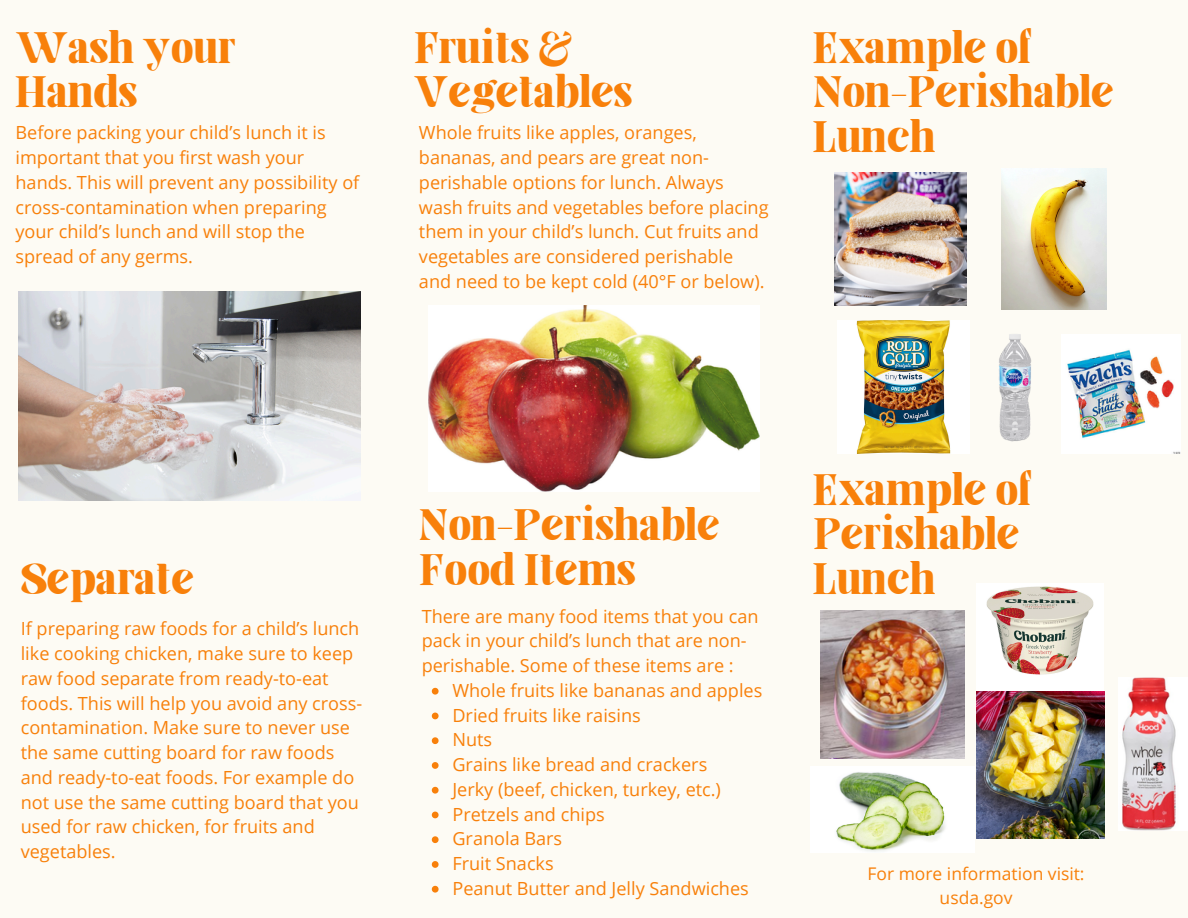
<style>
.page{position:relative;width:1188px;height:918px;background:#fdfbf4}
.page>*{position:absolute;margin:0;border:0;box-sizing:border-box;transform-origin:0 0}
.t1{font:42.3px/44.4px "Elika Gorica";color:#f8800a}
.t2{font:18.15px/24.8px "Open Sans";color:#f8800a}
.t3{font:17.4px/24.3px "Open Sans";color:#f8800a;text-align:center}
</style>
<div class="page">
<img style="left:428px;top:306px;width:332px;height:185px">
<img style="left:18px;top:292px;width:342px;height:209px">
<img style="left:834px;top:173px;width:133px;height:133px">
<img style="left:1001px;top:168px;width:106px;height:142px">
<img style="left:837px;top:321px;width:133px;height:132px">
<img style="left:999px;top:334px;width:33px;height:108px">
<img style="left:1061px;top:334px;width:120px;height:120px">
<img style="left:820px;top:611px;width:144px;height:147px">
<img style="left:811px;top:767px;width:163px;height:85px">
<img style="left:976px;top:583px;width:128px;height:109px">
<img style="left:976px;top:692px;width:128px;height:147px">
<img style="left:1118px;top:677px;width:70px;height:153px">
<svg style="left:432px;top:688px;width:7px;height:7px"></svg>
<svg style="left:432px;top:713px;width:7px;height:6px"></svg>
<svg style="left:432px;top:737px;width:7px;height:7px"></svg>
<svg style="left:432px;top:762px;width:7px;height:7px"></svg>
<svg style="left:432px;top:787px;width:7px;height:7px"></svg>
<svg style="left:432px;top:812px;width:7px;height:6px"></svg>
<svg style="left:432px;top:836px;width:7px;height:7px"></svg>
<svg style="left:432px;top:861px;width:7px;height:7px"></svg>
<svg style="left:432px;top:886px;width:7px;height:7px"></svg>
<p class="t1" style="left:16px;top:30px;width:222px">Wash your<br>Hands</p>
<p class="t2" style="left:16px;top:120px;width:345px">Before packing your child’s lunch it is important that you first wash your hands. This will prevent any possibility of cross-contamination when preparing your child’s lunch and will stop the spread of any germs.</p>
<p class="t1" style="left:414px;top:30px;width:220px">Fruits &amp;<br>Vegetables</p>
<p class="t2" style="left:419px;top:120px;width:351px">Whole fruits like apples, oranges, bananas, and pears are great non&shy;perishable options for lunch. Always wash fruits and vegetables before placing them in your child’s lunch. Cut fruits and vegetables are considered perishable and need to be kept cold (40°F or below).</p>
<p class="t1" style="left:813px;top:30px;width:302px">Example of<br>Non-Perishable<br>Lunch</p>
<p class="t1" style="left:21px;top:561px;width:175px">Separate</p>
<p class="t2" style="left:21px;top:616px;width:343px">If preparing raw foods for a child’s lunch like cooking chicken, make sure to keep raw food separate from ready-to-eat foods. This will help you avoid any cross&shy;contamination. Make sure to never use the same cutting board for raw foods and ready-to-eat foods. For example do not use the same cutting board that you used for raw chicken, for fruits and vegetables.</p>
<p class="t1" style="left:419px;top:507px;width:302px">Non-Perishable<br>Food Items</p>
<p class="t2" style="left:422px;top:603px;width:338px">There are many food items that you can pack in your child’s lunch that are non&shy;perishable. Some of these items are :</p>
<p class="t2" style="left:452px;top:677px;width:311px">Whole fruits like bananas and apples</p>
<p class="t2" style="left:452px;top:702px;width:190px">Dried fruits like raisins</p>
<h1 class="t2" style="left:452px;top:727px;width:41px">Nuts</h1>
<p class="t2" style="left:452px;top:752px;width:256px">Grains like bread and crackers</p>
<p class="t2" style="left:452px;top:776px;width:270px">Jerky (beef, chicken, turkey, etc.)</p>
<p class="t2" style="left:452px;top:801px;width:154px">Pretzels and chips</p>
<p class="t2" style="left:452px;top:826px;width:111px">Granola Bars</p>
<p class="t2" style="left:452px;top:851px;width:103px">Fruit Snacks</p>
<h1 class="t2" style="left:452px;top:875px;width:298px">Peanut Butter and Jelly Sandwiches</h1>
<p class="t1" style="left:813px;top:472px;width:220px">Example of<br>Perishable<br>Lunch</p>
<p class="t3" style="left:868px;top:861px;width:219px">For more information visit: usda.gov</p>
</div>
